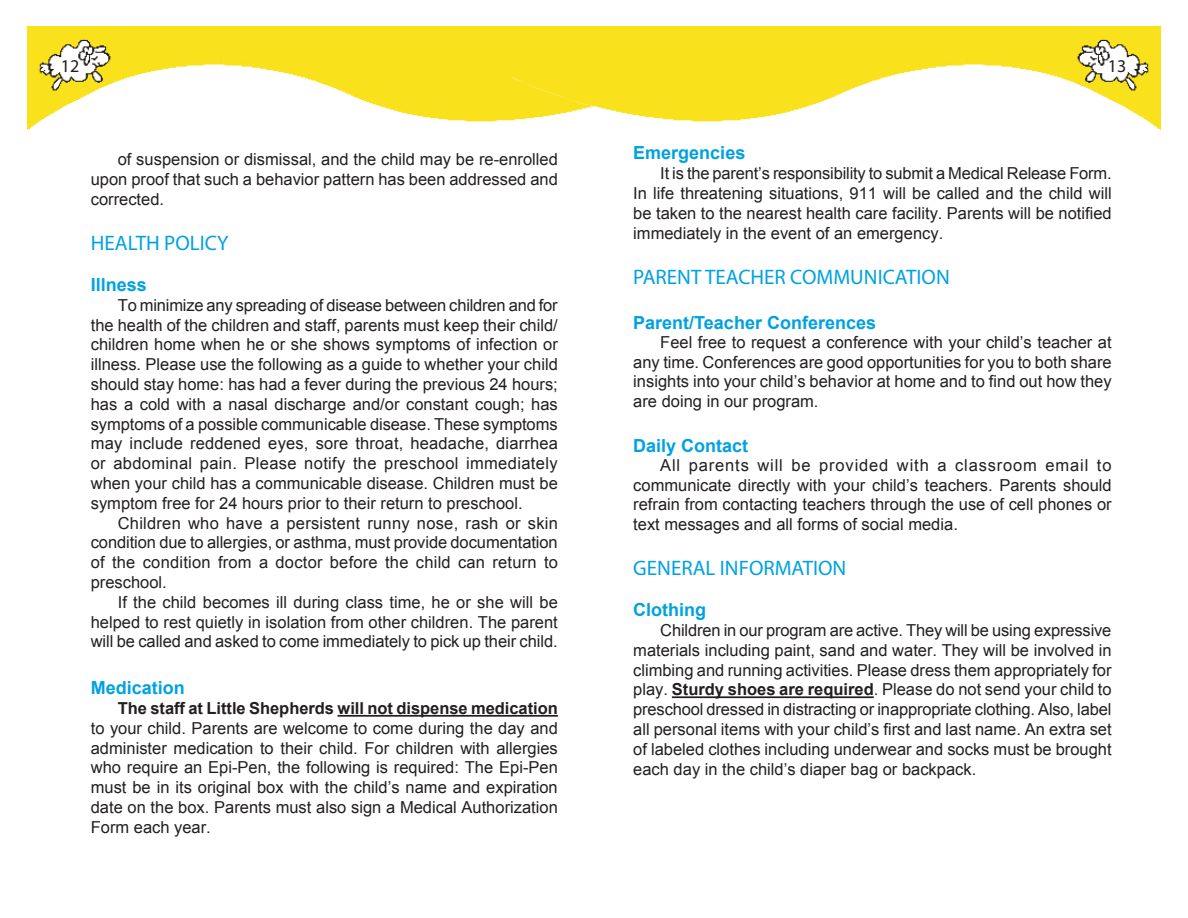
<style>
.page{position:relative;width:1188px;height:918px;background:#fff}
.page>*{position:absolute;margin:0;border:0;box-sizing:border-box;transform-origin:0 0}
.t1{font:21px "Myriad Pro";color:#00a1e1}
.Subhead_1{font:700 18px "Arial";color:#00a1e1}
.t2{font:18px "Myriad Pro";color:#231f20}
.Body_Text_Inside{font:16.5px/19.8px "Arial";color:#231f20;text-align:justify}
.s1{font-weight:700}
</style>
<div class="page">
<hr style="left:338px;top:715px;width:220px;height:2px;background:#231f20">
<img style="left:27px;top:27px;width:481px;height:103px">
<hr style="left:672px;top:696px;width:202px;height:2px;background:#231f20">
<img style="left:508px;top:27px;width:653px;height:103px">
<p class="t2" style="left:61px;top:55px;width:20px">12</p>
<p class="Body_Text_Inside" style="left:91px;top:150px;width:469px;text-indent:27px">of suspension or dismissal, and the child may be re-enrolled upon proof that such a behavior pattern has been addressed and corrected.</p>
<p class="t1" style="left:91px;top:230px;width:139px">HEALTH POLICY</p>
<p class="Subhead_1" style="left:91px;top:273px;width:58px">Illness</p>
<p class="Body_Text_Inside" style="left:91px;top:295px;width:469px;text-indent:27px">To minimize any spreading of disease between children and for the health of the children and staff, parents must keep their child/ children home when he or she shows symptoms of infection or illness. Please use the following as a guide to whether your child should stay home: has had a fever during the previous 24 hours; has a cold with a nasal discharge and/or constant cough; has symptoms of a possible communicable disease. These symptoms may include reddened eyes, sore throat, headache, diarrhea or abdominal pain. Please notify the preschool immediately when your child has a communicable disease. Children must be symptom free for 24 hours prior to their return to preschool.</p>
<p class="Body_Text_Inside" style="left:91px;top:513px;width:469px;text-indent:27px">Children who have a persistent runny nose, rash or skin condition due to allergies, or asthma, must provide documentation of the condition from a doctor before the child can return to preschool.</p>
<p class="Body_Text_Inside" style="left:91px;top:592px;width:469px;text-indent:27px">If the child becomes ill during class time, he or she will be helped to rest quietly in isolation from other children. The parent will be called and asked to come immediately to pick up their child.</p>
<p class="Subhead_1" style="left:91px;top:676px;width:96px">Medication</p>
<p class="Body_Text_Inside" style="left:91px;top:699px;width:469px;text-indent:27px"><span class="s1">The staff at Little Shepherds will not dispense medication </span>to your child. Parents are welcome to come during the day and administer medication to their child. For children with allergies who require an Epi-Pen, the following is required: The Epi-Pen must be in its original box with the child’s name and expiration date on the box. Parents must also sign a Medical Authorization Form each year.</p>
<p class="t2" style="left:1108px;top:55px;width:20px">13</p>
<p class="Subhead_1" style="left:633px;top:141px;width:114px">Emergencies</p>
<p class="Body_Text_Inside" style="left:633px;top:164px;width:480px;text-indent:27px">It is the parent’s responsibility to submit a Medical Release Form.<br>In life threatening situations, 911 will be called and the child will be taken to the nearest health care facility. Parents will be notified immediately in the event of an emergency.</p>
<p class="t1" style="left:633px;top:264px;width:318px">PARENT TEACHER COMMUNICATION</p>
<p class="Subhead_1" style="left:633px;top:310px;width:244px">Parent/Teacher Conferences</p>
<p class="Body_Text_Inside" style="left:633px;top:333px;width:480px;text-indent:27px">Feel free to request a conference with your child’s teacher at any time. Conferences are good opportunities for you to both share insights into your child’s behavior at home and to find out how they are doing in our program.</p>
<p class="Subhead_1" style="left:633px;top:433px;width:117px">Daily Contact</p>
<p class="Body_Text_Inside" style="left:633px;top:456px;width:480px;text-indent:27px">All parents will be provided with a classroom email to communicate directly with your child’s teachers. Parents should refrain from contacting teachers through the use of cell phones or text messages and all forms of social media.</p>
<p class="t1" style="left:633px;top:555px;width:215px">GENERAL INFORMATION</p>
<p class="Subhead_1" style="left:633px;top:598px;width:74px">Clothing</p>
<p class="Body_Text_Inside" style="left:633px;top:621px;width:480px;text-indent:27px">Children in our program are active. They will be using expressive materials including paint, sand and water. They will be involved in climbing and running activities. Please dress them appropriately for play. <span class="s1">Sturdy shoes are required</span>. Please do not send your child to preschool dressed in distracting or inappropriate clothing. Also, label all personal items with your child’s first and last name. An extra set of labeled clothes including underwear and socks must be brought each day in the child’s diaper bag or backpack.</p>
</div>
